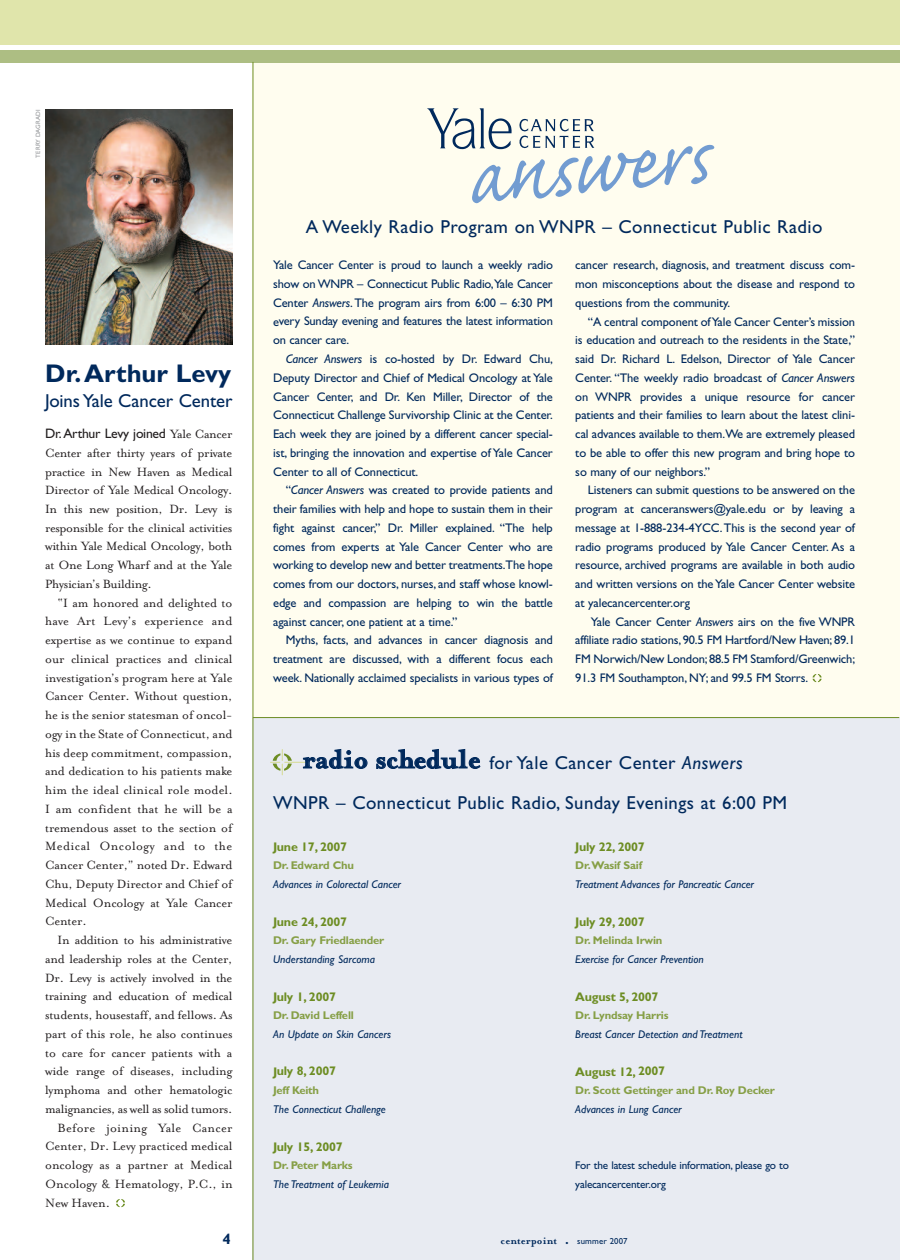
<style>
.page{position:relative;width:900px;height:1260px;background:#fff}
.page>*{position:absolute;margin:0;border:0;box-sizing:border-box;transform-origin:0 0}
.t1{font:700 30px "Mrs Eaves";color:#00295c}
.t2{font:700 25.62px "Gill Sans";color:#00295c}
.t3{font:18.75px "Gill Sans";letter-spacing:.025em;color:#00295c}
.t4{font:18.75px "Gill Sans";letter-spacing:-.005em;color:#00295c}
.t5{font:700 15px "Gill Sans";color:#00295c}
.t6{font:13.75px/18.8px "Mrs Eaves Roman";letter-spacing:-.01em;color:#231f20;text-align:justify}
.t7{font:13.75px "Gill Sans";letter-spacing:-.02em;color:#231f20}
.t8{font:13.75px "Mrs Eaves Roman";letter-spacing:.02em;color:#231f20}
.t9{font:12.5px/18.8px "Gill Sans";letter-spacing:-.01em;color:#00295c;text-align:justify}
.t10{font:700 12.5px "Gill Sans";letter-spacing:-.015em;color:#6d8d23}
.t11{font:italic 11.25px "Gill Sans";color:#00295c}
.t12{font:700 11.25px "Gill Sans";letter-spacing:-.015em;color:#869f46}
.t13{font:11.25px/18.8px "Gill Sans";letter-spacing:-.015em;color:#00295c}
.t14{font:700 11.25px "Mrs Eaves";letter-spacing:.02em;color:#00295c}
.t15{font:6.25px "Gill Sans";letter-spacing:.025em;color:#939598}
.s1{font-family:"Mrs Eaves Roman"}
.s2{font-style:italic}
.s3{font-family:"Gill Sans";font-weight:400;font-size:8.75px}
</style>
<div class="page">
<div style="left:253px;top:62px;width:647px;height:655px;background:#fffdef"></div>
<div style="left:253px;top:717px;width:647px;height:543px;background:#e8ebf2"></div>
<div style="left:0;top:0;width:900px;height:45px;background:#e0e5ab"></div>
<svg style="left:116px;top:1199px;width:9px;height:8px"></svg>
<div style="left:0;top:50px;width:900px;height:12px;background:#adbe83"></div>
<svg style="left:271px;top:750px;width:35px;height:25px"></svg>
<hr style="left:253px;top:717px;width:646px;height:1px;background:#6d8d23">
<hr style="left:253px;top:62px;width:1px;height:1198px;background:#6d8d23">
<svg style="left:427px;top:108px;width:287px;height:95px"></svg>
<svg style="left:813px;top:674px;width:9px;height:8px"></svg>
<img style="left:45px;top:109px;width:187px;height:235px">
<p class="t15" style="left:36px;top:158px;width:50px;rotate:-90deg">TERRY DAGRADI</p>
<h2 class="t2" style="left:45px;top:363px;width:188px">Dr.Arthur Levy</h2>
<h3 class="t4" style="left:45px;top:393px;width:189px">Joins Yale Cancer Center</h3>
<p class="t7" style="left:45px;top:428px;width:189px">Dr.Arthur Levy joined <span class="s1">Yale Cancer</span></p>
<p class="t6" style="left:45px;top:443px;width:189px">Center after thirty years of private practice in New Haven as Medical Director of Yale Medical Oncology.<br>In this new position, Dr. Levy is responsible for the clinical activities within Yale Medical Oncology, both at One Long Wharf and at the Yale Physician’s Building.</p>
<p class="t6" style="left:45px;top:593px;width:189px;text-indent:13px">“I am honored and delighted to have Art Levy’s experience and expertise as we continue to expand our clinical practices and clinical investigation’s program here at Yale Cancer Center. Without question, he is the senior statesman of oncol&shy;ogy in the State of Connecticut, and his deep commitment, compassion, and dedication to his patients make him the ideal clinical role model.<br>I am confident that he will be a tremendous asset to the section of Medical Oncology and to the Cancer Center,” noted Dr. Edward Chu, Deputy Director and Chief of Medical Oncology at Yale Cancer Center.</p>
<p class="t6" style="left:58px;top:930px;width:176px">In addition to his administrative</p>
<p class="t6" style="left:45px;top:949px;width:189px">and leadership roles at the Center,</p>
<p class="t6" style="left:45px;top:968px;width:189px">Dr. Levy is actively involved in the</p>
<p class="t6" style="left:45px;top:986px;width:189px">training and education of medical</p>
<p class="t6" style="left:45px;top:1005px;width:189px">students, housestaff, and fellows. As</p>
<p class="t6" style="left:45px;top:1024px;width:189px">part of this role, he also continues</p>
<p class="t6" style="left:45px;top:1043px;width:189px">to care for cancer patients with a</p>
<p class="t6" style="left:45px;top:1061px;width:189px">wide range of diseases, including</p>
<p class="t6" style="left:45px;top:1080px;width:189px">lymphoma and other hematologic</p>
<p class="t6" style="left:45px;top:1099px;width:189px">malignancies, as well as solid tumors.</p>
<p class="t8" style="left:58px;top:1119px;width:176px">Before joining Yale Cancer</p>
<p class="t6" style="left:45px;top:1136px;width:189px">Center, Dr. Levy practiced medical</p>
<p class="t6" style="left:45px;top:1155px;width:189px">oncology as a partner at Medical</p>
<p class="t6" style="left:45px;top:1174px;width:189px">Oncology &amp; Hematology, P.C., in</p>
<p class="t6" style="left:45px;top:1193px;width:66px">New Haven.</p>
<p class="t5" style="left:223px;top:1234px;width:10px">4</p>
<h3 class="t3" style="left:306px;top:219px;width:518px">A Weekly Radio Program on WNPR – Connecticut Public Radio</h3>
<p class="t9" style="left:273px;top:257px;width:281px">Yale Cancer Center is proud to launch a weekly radio show on WNPR – Connecticut Public Radio,Yale Cancer Center <span class="s2">Answers</span>.The program airs from 6:00 – 6:30 PM every Sunday evening and features the latest information on cancer care.</p>
<p class="t9" style="left:273px;top:351px;width:281px;text-indent:13px"><span class="s2">Cancer Answers</span> is co-hosted by Dr. Edward Chu, Deputy Director and Chief of Medical Oncology at Yale Cancer Center, and Dr. Ken Miller, Director of the Connecticut Challenge Survivorship Clinic at the Center.<br>Each week they are joined by a different cancer special&shy;ist, bringing the innovation and expertise of Yale Cancer Center to all of Connecticut.</p>
<p class="t9" style="left:273px;top:482px;width:281px;text-indent:13px">“<span class="s2">Cancer Answers</span> was created to provide patients and their families with help and hope to sustain them in their fight against cancer,” Dr. Miller explained. “The help comes from experts at Yale Cancer Center who are working to develop new and better treatments.The hope comes from our doctors, nurses, and staff whose knowl&shy;edge and compassion are helping to win the battle against cancer, one patient at a time.”</p>
<p class="t9" style="left:273px;top:632px;width:281px;text-indent:13px">Myths, facts, and advances in cancer diagnosis and treatment are discussed, with a different focus each week. Nationally acclaimed specialists in various types of</p>
<h1 class="t1" style="left:303px;top:430px;width:132px">staff briefs</h1>
<h1 class="t1" style="left:301px;top:527px;width:177px">event calendar</h1>
<h1 class="t1" style="left:302px;top:638px;width:167px">clinical trials</h1>
<p class="t9" style="left:575px;top:257px;width:281px">cancer research, diagnosis, and treatment discuss com&shy;mon misconceptions about the disease and respond to questions from the community.</p>
<p class="t9" style="left:575px;top:313px;width:281px;text-indent:13px">“A central component of Yale Cancer Center’s mission is education and outreach to the residents in the State,” said Dr. Richard L. Edelson, Director of Yale Cancer Center. “The weekly radio broadcast of <span class="s2">Cancer Answers </span>on WNPR provides a unique resource for cancer patients and their families to learn about the latest clini&shy;cal advances available to them.We are extremely pleased to be able to offer this new program and bring hope to so many of our neighbors.”</p>
<p class="t9" style="left:575px;top:482px;width:281px;text-indent:13px">Listeners can submit questions to be answered on the program at canceranswers@yale.edu or by leaving a message at 1-888-234-4YCC.This is the second year of radio programs produced by Yale Cancer Center. As a resource, archived programs are available in both audio and written versions on the Yale Cancer Center website at yalecancercenter.org</p>
<p class="t9" style="left:575px;top:613px;width:281px;text-indent:16px">Yale Cancer Center <span class="s2">Answers</span> airs on the five WNPR affiliate radio stations, 90.5 FM Hartford/New Haven; 89.1<br>FM Norwich/New London;88.5 FM Stamford/Greenwich; 91.3 FM Southampton, NY; and 99.5 FM Storrs.</p>
<h1 class="t1" style="left:302px;top:740px;width:180px">radio schedule</h1>
<h3 class="t3" style="left:489px;top:755px;width:255px">for Yale Cancer Center <span class="s2">Answers</span></h3>
<h3 class="t3" style="left:273px;top:795px;width:516px">WNPR – Connecticut Public Radio, Sunday Evenings at 6:00 PM</h3>
<p class="t10" style="left:273px;top:842px;width:76px">June 17, 2007</p>
<p class="t12" style="left:273px;top:861px;width:82px">Dr. Edward Chu</p>
<p class="t11" style="left:273px;top:880px;width:130px">Advances in Colorectal Cancer</p>
<p class="t10" style="left:273px;top:917px;width:76px">June 24, 2007</p>
<p class="t12" style="left:273px;top:936px;width:113px">Dr. Gary Friedlaender</p>
<p class="t11" style="left:273px;top:955px;width:103px">Understanding Sarcoma</p>
<p class="t10" style="left:273px;top:992px;width:64px">July 1, 2007</p>
<p class="t12" style="left:273px;top:1011px;width:82px">Dr. David Leffell</p>
<p class="t11" style="left:273px;top:1030px;width:119px">An Update on Skin Cancers</p>
<p class="t10" style="left:273px;top:1067px;width:64px">July 8, 2007</p>
<p class="t12" style="left:273px;top:1086px;width:48px">Jeff Keith</p>
<p class="t11" style="left:273px;top:1105px;width:114px">The Connecticut Challenge</p>
<p class="t10" style="left:273px;top:1142px;width:71px">July 15, 2007</p>
<p class="t12" style="left:273px;top:1161px;width:81px">Dr. Peter Marks</p>
<p class="t11" style="left:273px;top:1180px;width:117px">The Treatment of Leukemia</p>
<p class="t10" style="left:575px;top:842px;width:71px">July 22, 2007</p>
<p class="t12" style="left:575px;top:861px;width:68px">Dr.Wasif Saif</p>
<p class="t11" style="left:575px;top:880px;width:180px">Treatment Advances for Pancreatic Cancer</p>
<p class="t10" style="left:575px;top:917px;width:71px">July 29, 2007</p>
<p class="t12" style="left:575px;top:936px;width:89px">Dr. Melinda Irwin</p>
<p class="t11" style="left:575px;top:955px;width:130px">Exercise for Cancer Prevention</p>
<p class="t10" style="left:575px;top:992px;width:85px">August 5, 2007</p>
<p class="t12" style="left:575px;top:1011px;width:95px">Dr. Lyndsay Harris</p>
<p class="t11" style="left:575px;top:1030px;width:169px">Breast Cancer Detection and Treatment</p>
<p class="t10" style="left:575px;top:1067px;width:91px">August 12, 2007</p>
<p class="t12" style="left:575px;top:1086px;width:201px">Dr. Scott Gettinger and Dr. Roy Decker</p>
<p class="t11" style="left:575px;top:1105px;width:108px">Advances in Lung Cancer</p>
<p class="t13" style="left:575px;top:1157px;width:215px">For the latest schedule information, please go to yalecancercenter.org</p>
<p class="t14" style="left:501px;top:1234px;width:129px">centerpoint <sub>•</sub> <span class="s3">summer 2007</span></p>
</div>
